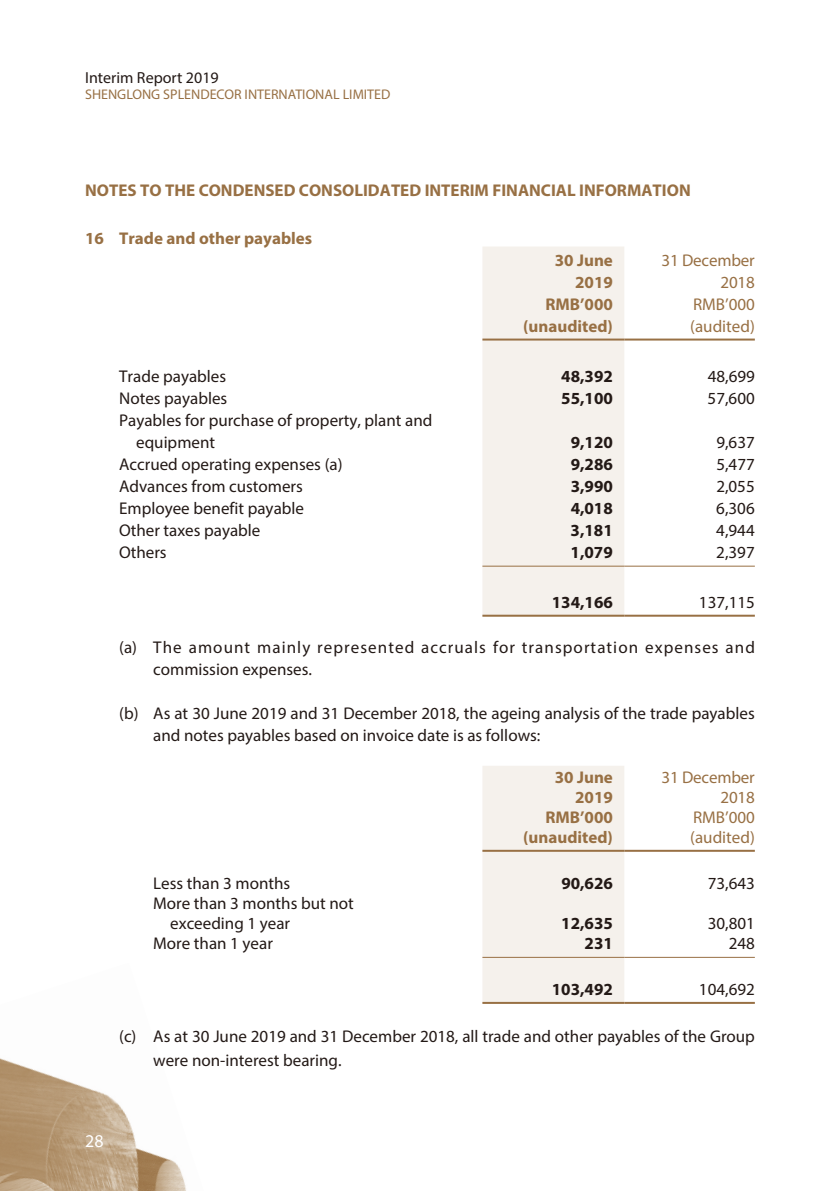
<style>
.page{position:relative;width:840px;height:1191px;background:#fff}
.page>*{position:absolute;margin:0;border:0;box-sizing:border-box;transform-origin:0 0}
.t1{font:18px "Myriad Pro";color:#fff}
.t2{font:17px/22px "Myriad Pro";color:#231916}
.t3{font:700 17px/22px "Myriad Pro";color:#987044;text-align:right}
.t4{font:17px/22px "Myriad Pro";letter-spacing:.06em;color:#231916}
.t5{font:700 17px "Myriad Pro";color:#231916}
.t6{font:17px/22px "Myriad Pro";letter-spacing:-.01em;color:#987044;text-align:right}
.t7{font:16px "Myriad Pro";color:#231916}
.t8{font:14px "Myriad Pro";color:#987044}
</style>
<div class="page">
<img style="left:0;top:1058px;width:186px;height:133px">
<div style="left:482px;top:247px;width:142px;height:367px;background:#f5f1ec"></div>
<hr style="left:482px;top:338px;width:142px;height:2px;background:#987044">
<hr style="left:624px;top:338px;width:130px;height:2px;background:#987044">
<hr style="left:482px;top:565px;width:142px;height:1px;background:#987044">
<hr style="left:624px;top:565px;width:130px;height:1px;background:#987044">
<hr style="left:482px;top:614px;width:142px;height:2px;background:#987044">
<hr style="left:624px;top:614px;width:130px;height:2px;background:#987044">
<div style="left:482px;top:766px;width:142px;height:236px;background:#f5f1ec"></div>
<hr style="left:482px;top:849px;width:142px;height:2px;background:#987044">
<hr style="left:624px;top:849px;width:130px;height:2px;background:#987044">
<hr style="left:482px;top:957px;width:142px;height:1px;background:#987044">
<hr style="left:624px;top:957px;width:130px;height:1px;background:#987044">
<hr style="left:482px;top:1002px;width:142px;height:2px;background:#987044">
<hr style="left:624px;top:1002px;width:130px;height:2px;background:#987044">
<p class="t7" style="left:85px;top:68px;width:135px">Interim Report 2019</p>
<p class="t8" style="left:85px;top:86px;width:307px">SHENGLONG SPLENDECOR INTERNATIONAL LIMITED</p>
<p class="t3" style="left:85px;top:178px;width:606px">NOTES TO THE CONDENSED CONSOLIDATED INTERIM FINANCIAL INFORMATION</p>
<p class="t3" style="left:85px;top:226px;width:228px">16 Trade and other payables</p>
<p class="t3" style="left:554px;top:248px;width:60px">30 June<br>2019</p>
<p class="t6" style="left:661px;top:249px;width:95px">31 December<br>2018</p>
<p class="t3" style="left:545px;top:292px;width:69px">RMB’000</p>
<p class="t6" style="left:692px;top:293px;width:63px">RMB’000</p>
<p class="t3" style="left:523px;top:314px;width:91px">(unaudited)</p>
<p class="t6" style="left:689px;top:315px;width:66px">(audited)</p>
<p class="t2" style="left:119px;top:365px;width:108px">Trade payables</p>
<p class="t5" style="left:561px;top:365px;width:53px">48,392</p>
<p class="t2" style="left:707px;top:365px;width:49px">48,699</p>
<p class="t2" style="left:119px;top:387px;width:110px">Notes payables</p>
<p class="t5" style="left:561px;top:387px;width:53px">55,100</p>
<p class="t2" style="left:707px;top:387px;width:49px">57,600</p>
<p class="t2" style="left:136px;top:409px;width:297px;text-indent:-17px">Payables for purchase of property, plant and equipment</p>
<p class="t5" style="left:570px;top:431px;width:44px">9,120</p>
<p class="t2" style="left:716px;top:431px;width:40px">9,637</p>
<p class="t2" style="left:119px;top:453px;width:225px">Accrued operating expenses (a)</p>
<p class="t5" style="left:570px;top:453px;width:44px">9,286</p>
<p class="t2" style="left:716px;top:453px;width:40px">5,477</p>
<p class="t2" style="left:119px;top:475px;width:185px">Advances from customers</p>
<p class="t5" style="left:570px;top:475px;width:44px">3,990</p>
<p class="t2" style="left:716px;top:475px;width:40px">2,055</p>
<p class="t2" style="left:119px;top:497px;width:186px">Employee benefit payable</p>
<p class="t5" style="left:570px;top:497px;width:44px">4,018</p>
<p class="t2" style="left:716px;top:497px;width:40px">6,306</p>
<p class="t2" style="left:119px;top:519px;width:143px">Other taxes payable</p>
<p class="t5" style="left:570px;top:519px;width:44px">3,181</p>
<p class="t2" style="left:716px;top:519px;width:40px">4,944</p>
<p class="t2" style="left:119px;top:541px;width:49px">Others</p>
<p class="t5" style="left:570px;top:541px;width:44px">1,079</p>
<p class="t2" style="left:715px;top:541px;width:40px">2,397</p>
<p class="t5" style="left:551px;top:591px;width:63px">134,166</p>
<p class="t2" style="left:698px;top:591px;width:57px">137,115</p>
<p class="t4" style="left:153px;top:636px;width:603px;text-indent:-34px">(a) The amount mainly represented accruals for transportation expenses and commission expenses.</p>
<p class="t2" style="left:153px;top:702px;width:602px;text-indent:-34px">(b) As at 30 June 2019 and 31 December 2018, the ageing analysis of the trade payables and notes payables based on invoice date is as follows:</p>
<p class="t3" style="left:554px;top:766px;width:60px;line-height:20px">30 June<br>2019</p>
<p class="t6" style="left:661px;top:767px;width:95px;line-height:20px">31 December<br>2018</p>
<p class="t3" style="left:545px;top:805px;width:69px">RMB’000</p>
<p class="t6" style="left:692px;top:806px;width:63px">RMB’000</p>
<p class="t3" style="left:523px;top:825px;width:91px">(unaudited)</p>
<p class="t6" style="left:689px;top:826px;width:66px">(audited)</p>
<p class="t2" style="left:153px;top:872px;width:138px">Less than 3 months</p>
<p class="t5" style="left:561px;top:872px;width:53px">90,626</p>
<p class="t2" style="left:707px;top:872px;width:49px">73,643</p>
<p class="t2" style="left:170px;top:893px;width:185px;line-height:20px;text-indent:-17px">More than 3 months but not exceeding 1 year</p>
<p class="t5" style="left:561px;top:912px;width:53px">12,635</p>
<p class="t2" style="left:707px;top:912px;width:49px">30,801</p>
<p class="t2" style="left:153px;top:932px;width:121px">More than 1 year</p>
<p class="t5" style="left:584px;top:932px;width:30px">231</p>
<p class="t2" style="left:728px;top:932px;width:28px">248</p>
<p class="t5" style="left:551px;top:978px;width:63px">103,492</p>
<p class="t2" style="left:698px;top:978px;width:57px">104,692</p>
<p class="t2" style="left:153px;top:1024px;width:603px;line-height:24px;text-indent:-34px">(c) As at 30 June 2019 and 31 December 2018, all trade and other payables of the Group were non-interest bearing.</p>
<p class="t1" style="left:85px;top:1129px;width:20px">28</p>
</div>
